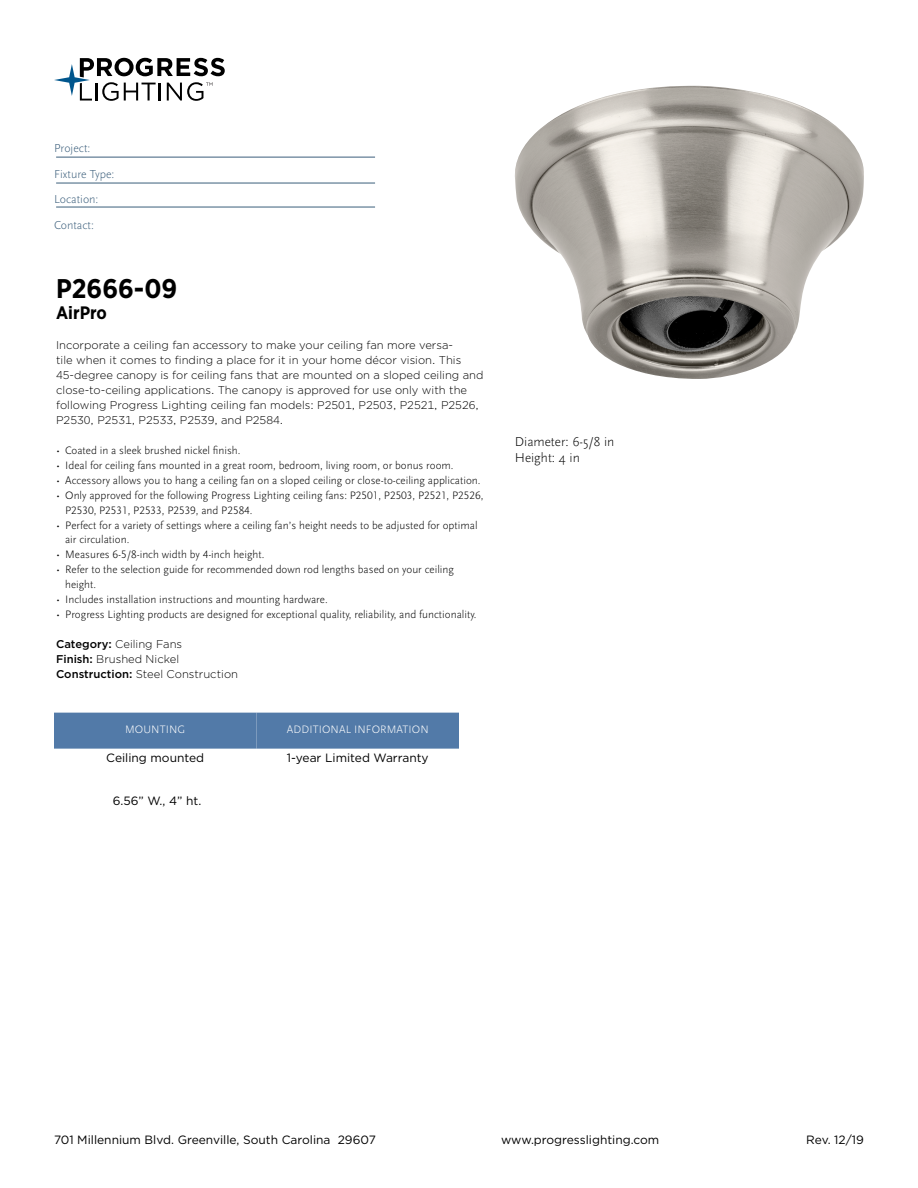
<style>
.page{position:relative;width:918px;height:1188px;background:#fff}
.page>*{position:absolute;margin:0;border:0;box-sizing:border-box;transform-origin:0 0}
.t1{font:700 27px "Gotham Narrow";color:#000}
.t2{font:700 18px "Gotham Narrow";color:#000}
.t3{font:300 13.5px/16.2px "Scala Sans Pro";color:#000}
.t4{font:12px "Gotham";color:#000}
.t5{font:300 12px/25.5px "Scala Sans Pro";color:#3b5e7b}
.t6{font:300 11.25px/15px "Scala Sans Pro";color:#000}
.t7{font:300 11.25px/15px "Gotham";color:#000}
.t8{font:300 11.25px "Scala Sans Pro";letter-spacing:.01em;color:#fff}
.s1{font-weight:500}
</style>
<div class="page">
<svg style="left:54px;top:58px;width:171px;height:43px"></svg>
<hr style="left:56px;top:157px;width:319px;height:1px;background:#3b5e7b">
<hr style="left:56px;top:183px;width:319px;height:1px;background:#3b5e7b">
<hr style="left:56px;top:207px;width:319px;height:1px;background:#3b5e7b">
<img style="left:515px;top:85px;width:349px;height:294px">
<div style="left:54px;top:713px;width:202px;height:36px;background:#527aa8"></div>
<div style="left:256px;top:713px;width:203px;height:36px;background:#527aa8"></div>
<p class="t5" style="left:54px;top:135px;width:62px">Project:<br>Fixture Type:<br>Location:<br>Contact:</p>
<h1 class="t1" style="left:56px;top:271px;width:123px">P2666-09</h1>
<h2 class="t2" style="left:56px;top:301px;width:52px">AirPro</h2>
<p class="t7" style="left:56px;top:337px;width:429px">Incorporate a ceiling fan accessory to make your ceiling fan more versa-<br>tile when it comes to finding a place for it in your home décor vision. This 45-degree canopy is for ceiling fans that are mounted on a sloped ceiling and close-to-ceiling applications. The canopy is approved for use only with the following Progress Lighting ceiling fan models: P2501, P2503, P2521, P2526, P2530, P2531, P2533, P2539, and P2584.</p>
<p class="t6" style="left:56px;top:442px;width:186px">• Coated in a sleek brushed nickel finish.</p>
<p class="t6" style="left:56px;top:457px;width:399px">• Ideal for ceiling fans mounted in a great room, bedroom, living room, or bonus room.</p>
<p class="t6" style="left:56px;top:472px;width:426px">• Accessory allows you to hang a ceiling fan on a sloped ceiling or close-to-ceiling application.</p>
<p class="t6" style="left:65px;top:487px;width:420px;text-indent:-9px">• Only approved for the following Progress Lighting ceiling fans: P2501, P2503, P2521, P2526,<br>P2530, P2531, P2533, P2539, and P2584.</p>
<p class="t6" style="left:65px;top:517px;width:414px;text-indent:-9px">• Perfect for a variety of settings where a ceiling fan’s height needs to be adjusted for optimal air circulation.</p>
<p class="t6" style="left:56px;top:547px;width:210px">• Measures 6-5/8-inch width by 4-inch height.</p>
<p class="t6" style="left:65px;top:562px;width:390px;text-indent:-9px">• Refer to the selection guide for recommended down rod lengths based on your ceiling height.</p>
<p class="t6" style="left:56px;top:592px;width:273px">• Includes installation instructions and mounting hardware.</p>
<p class="t6" style="left:56px;top:607px;width:422px">• Progress Lighting products are designed for exceptional quality, reliability, and functionality.</p>
<p class="t7" style="left:56px;top:637px;width:183px"><span class="s1">Category:</span> Ceiling Fans<br><span class="s1">Finish:</span> Brushed Nickel<br><span class="s1">Construction:</span> Steel Construction</p>
<p class="t8" style="left:125px;top:723px;width:62px">MOUNTING</p>
<p class="t4" style="left:106px;top:750px;width:99px">Ceiling mounted</p>
<p class="t4" style="left:113px;top:794px;width:90px">6.56” W., 4” ht.</p>
<p class="t8" style="left:287px;top:723px;width:143px">ADDITIONAL INFORMATION</p>
<p class="t4" style="left:287px;top:750px;width:143px">1-year Limited Warranty</p>
<p class="t3" style="left:515px;top:433px;width:101px">Diameter: 6-5/8 in<br>Height: 4 in</p>
<p class="t4" style="left:54px;top:1132px;width:323px">701 Millennium Blvd. Greenville, South Carolina 29607</p>
<p class="t4" style="left:501px;top:1132px;width:160px">www.progresslighting.com</p>
<p class="t4" style="left:806px;top:1132px;width:59px">Rev. 12/19</p>
</div>
